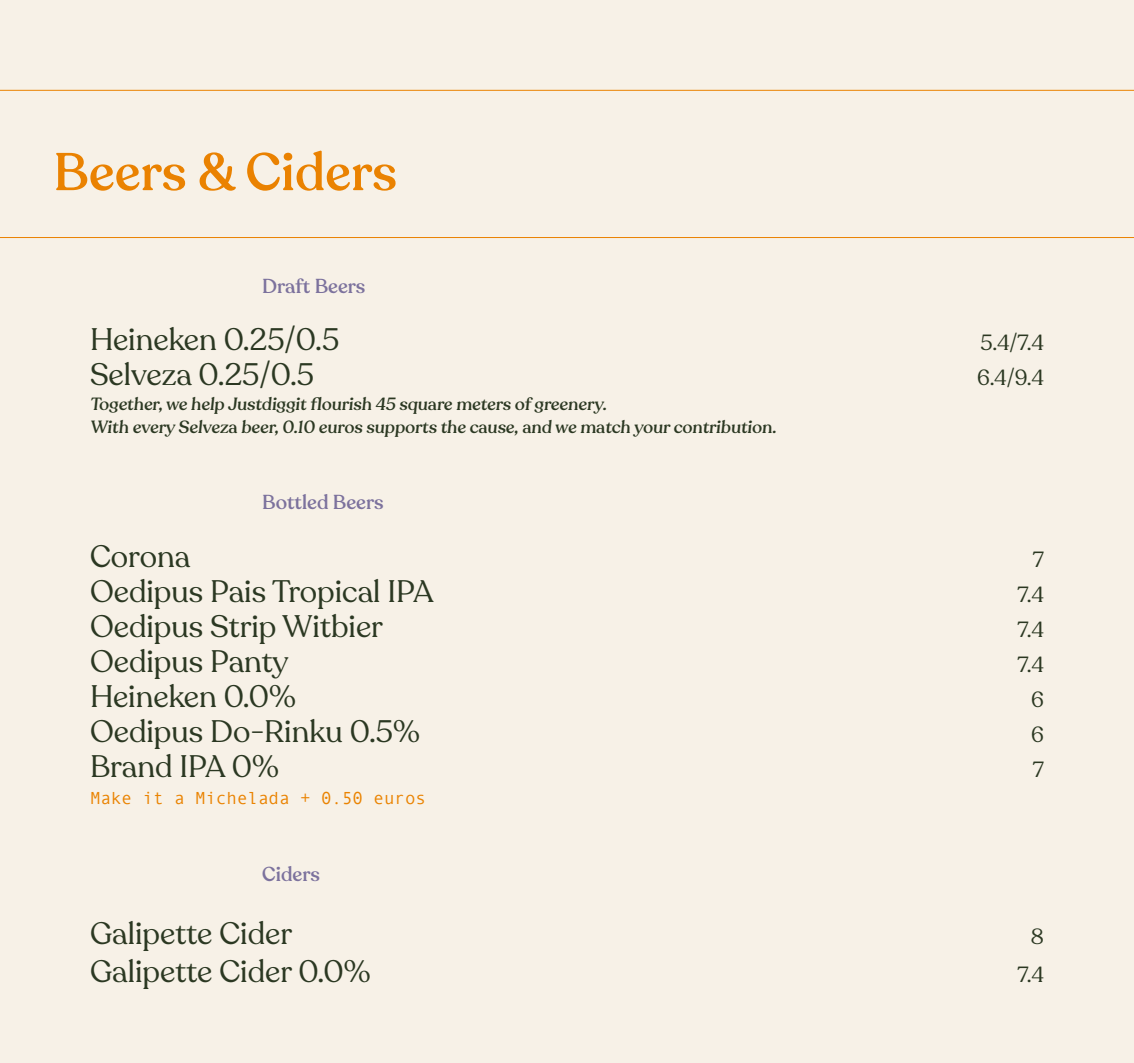
<style>
.page{position:relative;width:1134px;height:1063px;background:#f7f1e7}
.page>*{position:absolute;margin:0;border:0;box-sizing:border-box;transform-origin:0 0}
.t1{font:500 52.5px "Recoleta";color:#ea8201}
.t2{font:30.75px "Recoleta";color:#2b3822}
.t3{font:21.75px "Recoleta";color:#2b3822}
.t4{font:500 20px "Recoleta";color:#7c729d}
.t5{font:500 17.5px/22.5px "Recoleta";color:#2b3822}
.t6{font:17.5px "Andale Mono";color:#ea8301}
</style>
<div class="page">
<hr style="left:0;top:237px;width:1134px;height:1px;background:#ea8201">
<hr style="left:0;top:90px;width:1134px;height:1px;background:#ea8201">
<h1 class="t1" style="left:53px;top:140px;width:345px">Beers &amp; Ciders</h1>
<p class="t4" style="left:262px;top:273px;width:105px">Draft Beers</p>
<p class="t2" style="left:90px;top:321px;width:251px">Heineken 0.25/0.5</p>
<p class="t3" style="left:981px;top:329px;width:65px">5.4/7.4</p>
<p class="t2" style="left:90px;top:356px;width:226px">Selveza 0.25/0.5</p>
<p class="t3" style="left:977px;top:364px;width:68px">6.4/9.4</p>
<p class="t5" style="left:90px;top:393px;width:690px">Together, we help Justdiggit flourish 45 square meters of greenery.<br>With every Selveza beer, 0.10 euros supports the cause, and we match your contribution.</p>
<p class="t4" style="left:262px;top:490px;width:123px">Bottled Beers</p>
<p class="t2" style="left:90px;top:537px;width:102px">Corona</p>
<p class="t3" style="left:1033px;top:546px;width:13px">7</p>
<p class="t2" style="left:90px;top:572px;width:345px">Oedipus Pais Tropical IPA</p>
<p class="t3" style="left:1017px;top:581px;width:28px">7.4</p>
<p class="t2" style="left:90px;top:607px;width:294px">Oedipus Strip Witbier</p>
<p class="t3" style="left:1017px;top:616px;width:28px">7.4</p>
<p class="t2" style="left:90px;top:642px;width:200px">Oedipus Panty</p>
<p class="t3" style="left:1017px;top:651px;width:28px">7.4</p>
<p class="t2" style="left:90px;top:677px;width:207px">Heineken 0.0%</p>
<p class="t3" style="left:1031px;top:686px;width:14px">6</p>
<p class="t2" style="left:90px;top:712px;width:331px">Oedipus Do-Rinku 0.5%</p>
<p class="t3" style="left:1031px;top:721px;width:14px">6</p>
<p class="t2" style="left:90px;top:747px;width:190px">Brand IPA 0%</p>
<p class="t3" style="left:1033px;top:756px;width:13px">7</p>
<p class="t6" style="left:90px;top:787px;width:338px">Make it a Michelada + 0.50 euros</p>
<p class="t4" style="left:262px;top:862px;width:59px">Ciders</p>
<p class="t2" style="left:90px;top:915px;width:204px">Galipette Cider</p>
<p class="t3" style="left:1031px;top:923px;width:15px">8</p>
<p class="t2" style="left:90px;top:952px;width:282px">Galipette Cider 0.0%</p>
<p class="t3" style="left:1017px;top:961px;width:28px">7.4</p>
</div>
